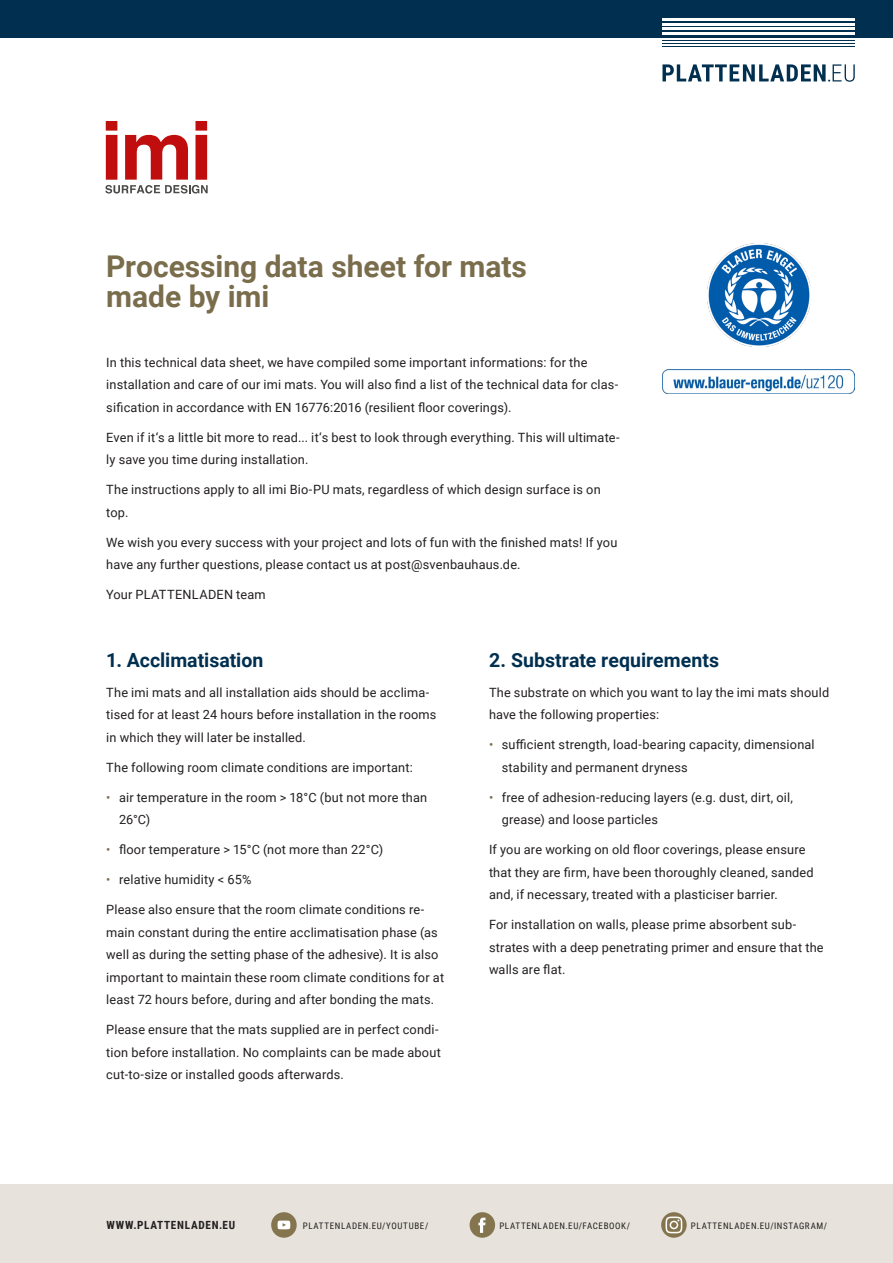
<style>
.page{position:relative;width:893px;height:1263px;background:#fff}
.page>*{position:absolute;margin:0;border:0;box-sizing:border-box;transform-origin:0 0}
.t1{font:700 30px/30px "Roboto";color:#796d4c}
.t2{font:700 19.5px "Roboto";color:#002f50}
.t3{font:12.75px/22.5px "Roboto";letter-spacing:.01em;color:#231f20}
.t4{font:700 11.25px "Roboto Condensed";letter-spacing:.065em;color:#231f20}
.t5{font:9px "Roboto Condensed";letter-spacing:.07em;color:#231f20}
.s1{color:#796d4c}
</style>
<div class="page">
<div style="left:0;top:0;width:893px;height:38px;background:#002f50"></div>
<hr style="left:663px;top:33px;width:192px;height:2px;background:#fff">
<hr style="left:663px;top:28px;width:192px;height:2px;background:#fff">
<hr style="left:663px;top:23px;width:192px;height:2px;background:#fff">
<hr style="left:663px;top:18px;width:192px;height:2px;background:#fff">
<hr style="left:663px;top:47px;width:192px;height:1px;background:#002f50">
<hr style="left:663px;top:43px;width:192px;height:1px;background:#002f50">
<hr style="left:663px;top:40px;width:192px;height:1px;background:#002f50">
<svg style="left:662px;top:64px;width:193px;height:18px"></svg>
<div style="left:0;top:1184px;width:893px;height:79px;background:#e7e3dc"></div>
<div style="left:271px;top:1212px;width:26px;height:26px;background:#85754f;border-radius:50%"></div>
<svg style="left:278px;top:1220px;width:12px;height:9px"></svg>
<div style="left:470px;top:1212px;width:25px;height:26px;background:#85754f;border-radius:50%"></div>
<svg style="left:478px;top:1218px;width:8px;height:15px"></svg>
<svg style="left:661px;top:1212px;width:26px;height:26px"></svg>
<svg style="left:665px;top:1216px;width:17px;height:17px"></svg>
<svg style="left:105px;top:121px;width:103px;height:73px"></svg>
<img style="left:707px;top:243px;width:103px;height:103px">
<img style="left:662px;top:370px;width:193px;height:23px">
<p class="t1" style="left:106px;top:250px;width:422px">Processing data sheet for mats made by imi</p>
<p class="t3" style="left:106px;top:350px;width:513px">In this technical data sheet, we have compiled some important informations: for the installation and care of our imi mats. You will also find a list of the technical data for clas&shy;sification in accordance with EN 16776:2016 (resilient floor coverings).</p>
<p class="t3" style="left:106px;top:425px;width:515px">Even if it‘s a little bit more to read... it‘s best to look through everything. This will ultimate&shy;ly save you time during installation.</p>
<p class="t3" style="left:106px;top:478px;width:496px">The instructions apply to all imi Bio-PU mats, regardless of which design surface is on top.</p>
<p class="t3" style="left:106px;top:530px;width:513px">We wish you every success with your project and lots of fun with the finished mats! If you have any further questions, please contact us at post@svenbauhaus.de.</p>
<p class="t3" style="left:106px;top:583px;width:161px">Your PLATTENLADEN team</p>
<p class="t2" style="left:106px;top:646px;width:159px">1. Acclimatisation</p>
<p class="t3" style="left:106px;top:680px;width:332px">The imi mats and all installation aids should be acclima&shy;tised for at least 24 hours before installation in the rooms in which they will later be installed.</p>
<p class="t3" style="left:106px;top:755px;width:308px">The following room climate conditions are important:</p>
<p class="t3" style="left:119px;top:785px;width:310px;text-indent:-13px"><span class="s1">•</span> air temperature in the room &gt; 18°C (but not more than<br>26°C)</p>
<p class="t3" style="left:106px;top:838px;width:278px"><span class="s1">•</span> floor temperature &gt; 15°C (not more than 22°C)</p>
<p class="t3" style="left:106px;top:868px;width:147px"><span class="s1">•</span> relative humidity &lt; 65%</p>
<p class="t3" style="left:106px;top:898px;width:339px">Please also ensure that the room climate conditions re&shy;main constant during the entire acclimatisation phase (as well as during the setting phase of the adhesive). It is also important to maintain these room climate conditions for at least 72 hours before, during and after bonding the mats.</p>
<p class="t3" style="left:106px;top:1018px;width:336px">Please ensure that the mats supplied are in perfect condi&shy;tion before installation. No complaints can be made about cut-to-size or installed goods afterwards.</p>
<p class="t2" style="left:489px;top:646px;width:232px">2. Substrate requirements</p>
<p class="t3" style="left:489px;top:680px;width:342px">The substrate on which you want to lay the imi mats should have the following properties:</p>
<p class="t3" style="left:502px;top:733px;width:314px;text-indent:-13px"><span class="s1">•</span> sufficient strength, load-bearing capacity, dimensional stability and permanent dryness</p>
<p class="t3" style="left:502px;top:785px;width:293px;text-indent:-13px"><span class="s1">•</span> free of adhesion-reducing layers (e.g. dust, dirt, oil, grease) and loose particles</p>
<p class="t3" style="left:489px;top:838px;width:326px">If you are working on old floor coverings, please ensure that they are firm, have been thoroughly cleaned, sanded and, if necessary, treated with a plasticiser barrier.</p>
<p class="t3" style="left:489px;top:913px;width:336px">For installation on walls, please prime absorbent sub&shy;strates with a deep penetrating primer and ensure that the walls are flat.</p>
<p class="t4" style="left:106px;top:1217px;width:130px">WWW.PLATTENLADEN.EU</p>
<p class="t5" style="left:303px;top:1220px;width:127px">PLATTENLADEN.EU/YOUTUBE/</p>
<p class="t5" style="left:499px;top:1220px;width:132px">PLATTENLADEN.EU/FACEBOOK/</p>
<p class="t5" style="left:691px;top:1220px;width:138px">PLATTENLADEN.EU/INSTAGRAM/</p>
</div>
